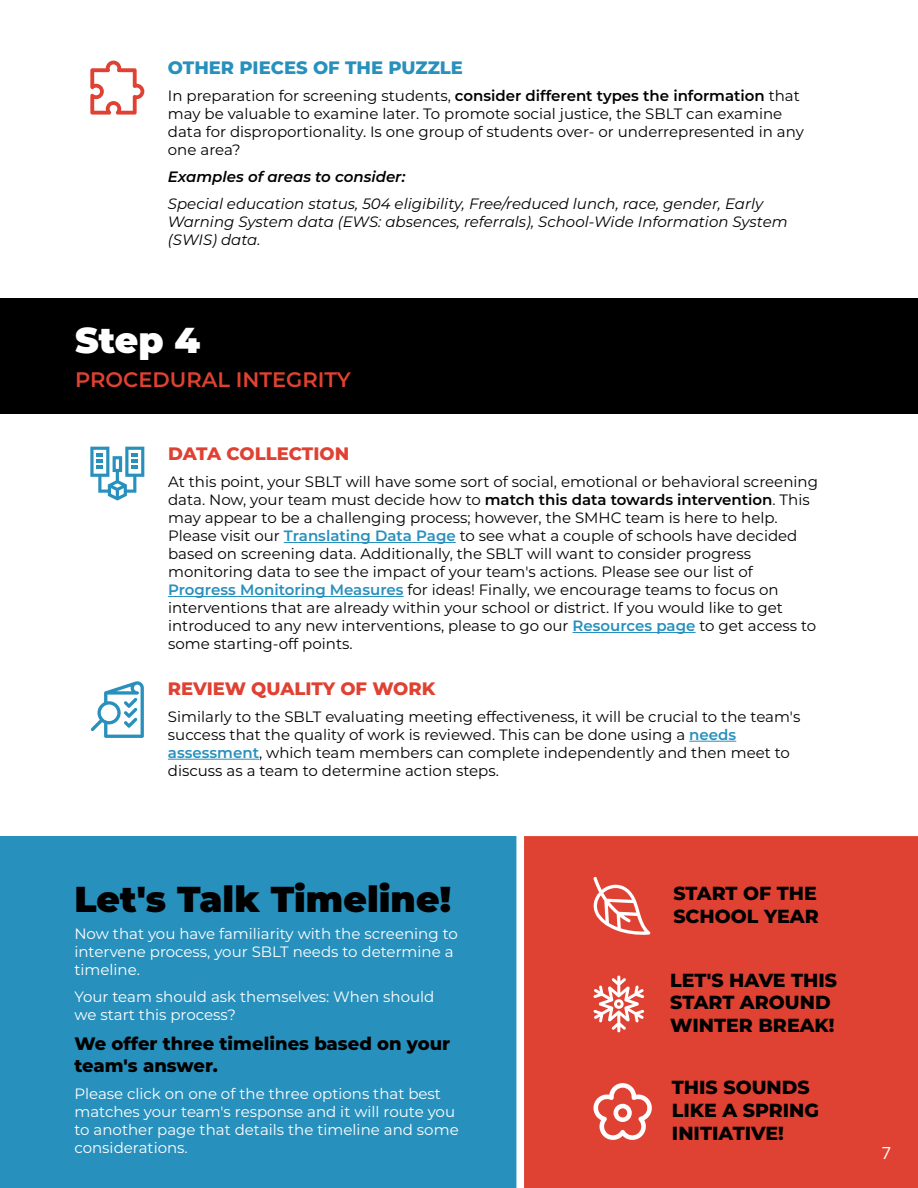
<style>
.page{position:relative;width:918px;height:1188px;background:#fff}
.page>*{position:absolute;margin:0;border:0;box-sizing:border-box;transform-origin:0 0}
.t1{font:900 36px "Montserrat";color:#000}
.t2{font:900 36px "Montserrat";color:#fff}
.t3{font:600 21px "Montserrat";color:#df4132}
.t4{font:800 18.9px/22.8px "Montserrat";color:#000}
.t5{font:800 18px/21.6px "Montserrat";color:#000}
.t6{font:800 18px "Montserrat";color:#df4132}
.t7{font:800 18px "Montserrat";color:#2890bd}
.t8{font:18px "Obvia";color:#fff}
.t9{font:15px/18px "Montserrat";color:#000}
.t10{font:15px/18px "Montserrat";color:#fff}
.t11{font:italic 15px/18px "Montserrat";color:#000}
.t12{font:italic 600 15px "Montserrat";color:#000}
.s1{font-weight:600}
.s2{font-weight:600;color:#2890bd}
</style>
<div class="page">
<div style="left:0;top:836px;width:918px;height:352px;background:#2890bd"></div>
<div style="left:516px;top:836px;width:402px;height:352px;background:#df4132"></div>
<div style="left:0;top:298px;width:918px;height:116px;background:#000"></div>
<hr style="left:284px;top:542px;width:172px;height:1px;background:#2890bd">
<hr style="left:168px;top:596px;width:236px;height:1px;background:#2890bd">
<hr style="left:573px;top:632px;width:123px;height:1px;background:#2890bd">
<hr style="left:689px;top:741px;width:47px;height:1px;background:#2890bd">
<hr style="left:168px;top:759px;width:91px;height:1px;background:#2890bd">
<svg style="left:90px;top:61px;width:54px;height:54px"></svg>
<svg style="left:90px;top:447px;width:54px;height:54px"></svg>
<svg style="left:91px;top:681px;width:53px;height:57px"></svg>
<svg style="left:593px;top:976px;width:51px;height:56px;background:#ea847a"></svg>
<svg style="left:592px;top:1083px;width:61px;height:58px;background:#e8786e"></svg>
<svg style="left:592px;top:877px;width:58px;height:58px;background:#e7756a"></svg>
<p class="t7" style="left:168px;top:54px;width:297px">OTHER PIECES OF THE PUZZLE</p>
<p class="t9" style="left:168px;top:86px;width:637px">In preparation for screening students, <span class="s1">consider different types the information</span> that may be valuable to examine later. To promote social justice, the SBLT can examine data for disproportionality. Is one group of students over- or underrepresented in any one area?</p>
<p class="t12" style="left:168px;top:166px;width:239px">Examples of areas to consider:</p>
<p class="t11" style="left:168px;top:194px;width:621px">Special education status, 504 eligibility, Free/reduced lunch, race, gender, Early<br>Warning System data (EWS: absences, referrals), School-Wide Information System (SWIS) data.</p>
<h1 class="t2" style="left:75px;top:313px;width:126px">Step 4</h1>
<h2 class="t3" style="left:75px;top:365px;width:277px">PROCEDURAL INTEGRITY</h2>
<p class="t6" style="left:168px;top:440px;width:183px">DATA COLLECTION</p>
<p class="t9" style="left:168px;top:472px;width:651px">At this point, your SBLT will have some sort of social, emotional or behavioral screening data. Now, your team must decide how to <span class="s1">match this data towards intervention</span>. This may appear to be a challenging process; however, the SMHC team is here to help.<br>Please visit our <span class="s2">Translating Data Page</span> to see what a couple of schools have decided based on screening data. Additionally, the SBLT will want to consider progress monitoring data to see the impact of your team's actions. Please see our list of <span class="s2">Progress Monitoring Measures</span> for ideas! Finally, we encourage teams to focus on interventions that are already within your school or district. If you would like to get introduced to any new interventions, please to go our <span class="s2">Resources page</span> to get access to some starting-off points.</p>
<p class="t6" style="left:168px;top:675px;width:269px">REVIEW QUALITY OF WORK</p>
<p class="t9" style="left:168px;top:707px;width:634px">Similarly to the SBLT evaluating meeting effectiveness, it will be crucial to the team's success that the quality of work is reviewed. This can be done using a <span class="s2">needs assessment</span>, which team members can complete independently and then meet to discuss as a team to determine action steps.</p>
<h1 class="t1" style="left:74px;top:872px;width:378px">Let's Talk Timeline!</h1>
<p class="t10" style="left:74px;top:924px;width:385px">Now that you have familiarity with the screening to intervene process, your SBLT needs to determine a timeline.</p>
<p class="t10" style="left:74px;top:987px;width:362px">Your team should ask themselves: When should we start this process?</p>
<p class="t5" style="left:74px;top:1032px;width:377px">We offer three timelines based on your team's answer.</p>
<p class="t10" style="left:74px;top:1084px;width:386px">Please click on one of the three options that best matches your team's response and it will route you to another page that details the timeline and some considerations.</p>
<p class="t4" style="left:673px;top:881px;width:147px">START OF THE<br>SCHOOL YEAR</p>
<p class="t4" style="left:670px;top:968px;width:168px">LET'S HAVE THIS<br>START AROUND<br>WINTER BREAK!</p>
<p class="t4" style="left:672px;top:1075px;width:149px">THIS SOUNDS<br>LIKE A SPRING<br>INITIATIVE!</p>
<p class="t8" style="left:882px;top:1143px;width:11px">7</p>
</div>
